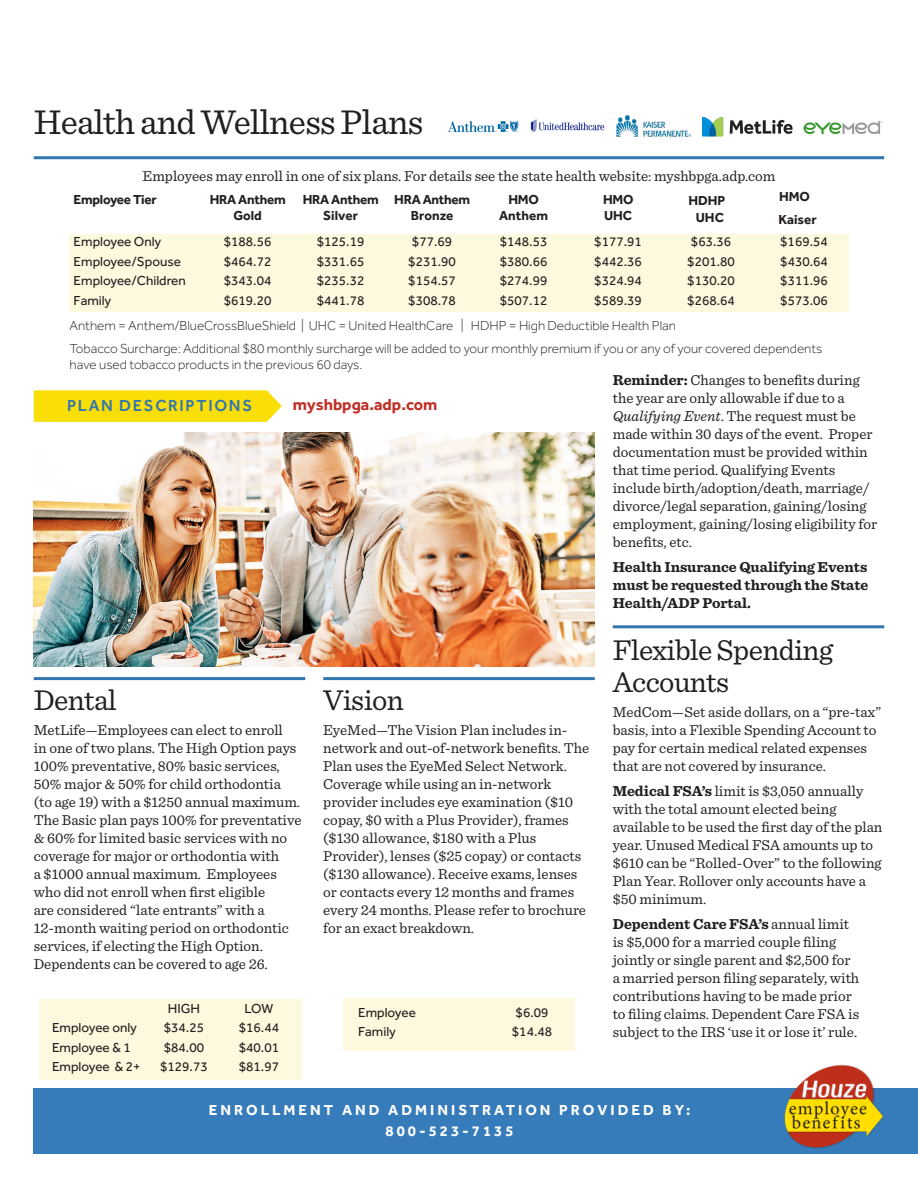
<style>
.page{position:relative;width:918px;height:1188px;background:#fff}
.page>*{position:absolute;margin:0;border:0;box-sizing:border-box;transform-origin:0 0}
.t1{font:36px "Sentinel";letter-spacing:-.02em;color:#231f20}
.t2{font:30px "Sentinel";letter-spacing:-.02em;color:#231f20}
.t3{font:500 16.5px "Effra";letter-spacing:.1em;color:#3275af}
.t4{font:700 16.5px "Effra";color:#bf3026}
.t5{font:15px/18px "Sentinel";color:#231f20}
.t6{font:700 15px/18px "Sentinel";color:#231f20;text-align:justify}
.t7{font:700 15px "Effra";letter-spacing:.2em;color:#fff}
.t8{font:13.5px "Effra";color:#231f20}
.t9{font:300 13.5px/16.2px "Effra";color:#231f20}
.t10{font:700 13.5px "Effra";letter-spacing:-.02em;color:#231f20}
.s1{font-weight:700}
.s2{font-style:italic}
</style>
<div class="page">
<svg style="left:34px;top:390px;width:248px;height:32px"></svg>
<div style="left:69px;top:234px;width:780px;height:77px;background:#fdf9de"></div>
<div style="left:343px;top:999px;width:232px;height:52px;background:#fdf9de"></div>
<img style="left:34px;top:432px;width:561px;height:234px">
<img style="left:530px;top:119px;width:75px;height:13px">
<svg style="left:448px;top:121px;width:70px;height:11px"></svg>
<hr style="left:34px;top:677px;width:271px;height:3px;background:#3275af">
<hr style="left:323px;top:677px;width:272px;height:3px;background:#3275af">
<hr style="left:613px;top:625px;width:271px;height:3px;background:#3275af">
<hr style="left:34px;top:156px;width:850px;height:3px;background:#3275af">
<div style="left:34px;top:1089px;width:884px;height:65px;background:#367cba"></div>
<img style="left:782px;top:1065px;width:102px;height:84px">
<div style="left:40px;top:999px;width:262px;height:80px;background:#fdf9de"></div>
<img style="left:616px;top:115px;width:75px;height:22px">
<img style="left:804px;top:121px;width:78px;height:14px">
<img style="left:703px;top:117px;width:90px;height:20px">
<p class="t1" style="left:34px;top:95px;width:391px">Health and Wellness Plans</p>
<p class="t5" style="left:142px;top:166px;width:635px">Employees may enroll in one of six plans. For details see the state health website: myshbpga.adp.com</p>
<p class="t10" style="left:74px;top:191px;width:85px">Employee Tier</p>
<p class="t10" style="left:210px;top:191px;width:77px">HRA Anthem</p>
<p class="t10" style="left:303px;top:191px;width:169px">HRA Anthem HRA Anthem</p>
<p class="t10" style="left:509px;top:191px;width:32px">HMO</p>
<p class="t10" style="left:603px;top:191px;width:32px">HMO</p>
<p class="t10" style="left:688px;top:192px;width:38px">HDHP</p>
<p class="t10" style="left:779px;top:188px;width:32px">HMO</p>
<p class="t10" style="left:233px;top:207px;width:30px">Gold</p>
<p class="t10" style="left:323px;top:207px;width:36px">Silver</p>
<p class="t10" style="left:411px;top:207px;width:44px">Bronze</p>
<p class="t10" style="left:499px;top:207px;width:50px">Anthem</p>
<p class="t10" style="left:604px;top:207px;width:30px">UHC</p>
<p class="t10" style="left:696px;top:209px;width:30px">UHC</p>
<p class="t10" style="left:778px;top:211px;width:40px">Kaiser</p>
<p class="t8" style="left:74px;top:234px;width:89px">Employee Only</p>
<p class="t8" style="left:224px;top:234px;width:49px">$188.56</p>
<p class="t8" style="left:317px;top:234px;width:49px">$125.19</p>
<p class="t8" style="left:412px;top:234px;width:42px">$77.69</p>
<p class="t8" style="left:500px;top:234px;width:49px">$148.53</p>
<p class="t8" style="left:594px;top:234px;width:49px">$177.91</p>
<p class="t8" style="left:691px;top:234px;width:42px">$63.36</p>
<p class="t8" style="left:780px;top:234px;width:49px">$169.54</p>
<p class="t8" style="left:74px;top:254px;width:109px">Employee/Spouse</p>
<p class="t8" style="left:224px;top:254px;width:49px">$464.72</p>
<p class="t8" style="left:317px;top:254px;width:49px">$331.65</p>
<p class="t8" style="left:408px;top:254px;width:49px">$231.90</p>
<p class="t8" style="left:500px;top:254px;width:49px">$380.66</p>
<p class="t8" style="left:594px;top:254px;width:49px">$442.36</p>
<p class="t8" style="left:687px;top:254px;width:49px">$201.80</p>
<p class="t8" style="left:780px;top:254px;width:49px">$430.64</p>
<p class="t8" style="left:74px;top:273px;width:114px">Employee/Children</p>
<p class="t8" style="left:224px;top:273px;width:49px">$343.04</p>
<p class="t8" style="left:317px;top:273px;width:49px">$235.32</p>
<p class="t8" style="left:408px;top:273px;width:49px">$154.57</p>
<p class="t8" style="left:500px;top:273px;width:49px">$274.99</p>
<p class="t8" style="left:594px;top:273px;width:49px">$324.94</p>
<p class="t8" style="left:687px;top:273px;width:49px">$130.20</p>
<p class="t8" style="left:780px;top:273px;width:49px">$311.96</p>
<p class="t8" style="left:74px;top:293px;width:39px">Family</p>
<p class="t8" style="left:224px;top:293px;width:49px">$619.20</p>
<p class="t8" style="left:317px;top:293px;width:49px">$441.78</p>
<p class="t8" style="left:408px;top:293px;width:49px">$308.78</p>
<p class="t8" style="left:500px;top:293px;width:49px">$507.12</p>
<p class="t8" style="left:594px;top:293px;width:49px">$589.39</p>
<p class="t8" style="left:687px;top:293px;width:49px">$268.64</p>
<p class="t8" style="left:780px;top:293px;width:49px">$573.06</p>
<p class="t9" style="left:70px;top:317px;width:608px">Anthem = Anthem/BlueCrossBlueShield | UHC = United HealthCare | HDHP = High Deductible Health Plan</p>
<p class="t9" style="left:70px;top:340px;width:754px">Tobacco Surcharge: Additional $80 monthly surcharge will be added to your monthly premium if you or any of your covered dependents have used tobacco products in the previous 60 days.</p>
<p class="t3" style="left:67px;top:396px;width:187px">PLAN DESCRIPTIONS</p>
<p class="t4" style="left:293px;top:394px;width:146px">myshbpga.adp.com</p>
<p class="t2" style="left:34px;top:678px;width:84px">Dental</p>
<p class="t5" style="left:34px;top:720px;width:269px">MetLife—Employees can elect to enroll<br>in one of two plans. The High Option pays 100% preventative, 80% basic services, 50% major &amp; 50% for child orthodontia (to age 19) with a $1250 annual maximum.<br>The Basic plan pays 100% for preventative &amp; 60% for limited basic services with no coverage for major or orthodontia with<br>a $1000 annual maximum. Employees who did not enroll when first eligible<br>are considered “late entrants” with a 12-month waiting period on orthodontic services, if electing the High Option.<br>Dependents can be covered to age 26.</p>
<p class="t8" style="left:168px;top:1000px;width:34px">HIGH</p>
<p class="t8" style="left:245px;top:1000px;width:30px">LOW</p>
<p class="t8" style="left:52px;top:1020px;width:86px">Employee only</p>
<p class="t8" style="left:164px;top:1020px;width:42px">$34.25</p>
<p class="t8" style="left:239px;top:1020px;width:42px">$16.44</p>
<p class="t8" style="left:52px;top:1039px;width:80px">Employee &amp; 1</p>
<p class="t8" style="left:164px;top:1039px;width:42px">$84.00</p>
<p class="t8" style="left:239px;top:1039px;width:42px">$40.01</p>
<p class="t8" style="left:52px;top:1059px;width:90px">Employee &amp; 2+</p>
<p class="t8" style="left:160px;top:1059px;width:49px">$129.73</p>
<p class="t8" style="left:239px;top:1059px;width:42px">$81.97</p>
<p class="t2" style="left:323px;top:678px;width:82px">Vision</p>
<p class="t5" style="left:323px;top:720px;width:267px">EyeMed—The Vision Plan includes in&shy;network and out-of-network benefits. The Plan uses the EyeMed Select Network.<br>Coverage while using an in-network provider includes eye examination ($10 copay, $0 with a Plus Provider), frames ($130 allowance, $180 with a Plus Provider), lenses ($25 copay) or contacts ($130 allowance). Receive exams, lenses or contacts every 12 months and frames every 24 months. Please refer to brochure for an exact breakdown.</p>
<p class="t8" style="left:358px;top:1004px;width:59px">Employee</p>
<p class="t8" style="left:516px;top:1004px;width:34px">$6.09</p>
<p class="t8" style="left:358px;top:1024px;width:39px">Family</p>
<p class="t8" style="left:512px;top:1024px;width:42px">$14.48</p>
<p class="t5" style="left:613px;top:370px;width:266px"><span class="s1">Reminder:</span> Changes to benefits during the year are only allowable if due to a <span class="s2">Qualifying Event</span>. The request must be made within 30 days of the event. Proper documentation must be provided within that time period. Qualifying Events include birth/adoption/death, marriage/ divorce/legal separation, gaining/losing employment, gaining/losing eligibility for benefits, etc.</p>
<p class="t6" style="left:613px;top:557px;width:257px">Health Insurance Qualifying Events must be requested through the State Health/ADP Portal.</p>
<p class="t2" style="left:613px;top:628px;width:222px">Flexible Spending</p>
<p class="t2" style="left:613px;top:660px;width:118px">Accounts</p>
<p class="t5" style="left:613px;top:702px;width:270px">MedCom—Set aside dollars, on a “pre-tax” basis, into a Flexible Spending Account to pay for certain medical related expenses that are not covered by insurance.</p>
<p class="t5" style="left:613px;top:781px;width:271px"><span class="s1">Medical FSA’s</span> limit is $3,050 annually with the total amount elected being available to be used the first day of the plan year. Unused Medical FSA amounts up to $610 can be “Rolled-Over” to the following Plan Year. Rollover only accounts have a $50 minimum.</p>
<p class="t5" style="left:613px;top:914px;width:248px"><span class="s1">Dependent Care FSA’s</span> annual limit is $5,000 for a married couple filing jointly or single parent and $2,500 for a married person filing separately, with contributions having to be made prior to filing claims. Dependent Care FSA is subject to the IRS ‘use it or lose it’ rule.</p>
<p class="t7" style="left:209px;top:1101px;width:483px">ENROLLMENT AND ADMINISTRATION PROVIDED BY:</p>
<p class="t7" style="left:386px;top:1122px;width:130px">800-523-7135</p>
</div>
